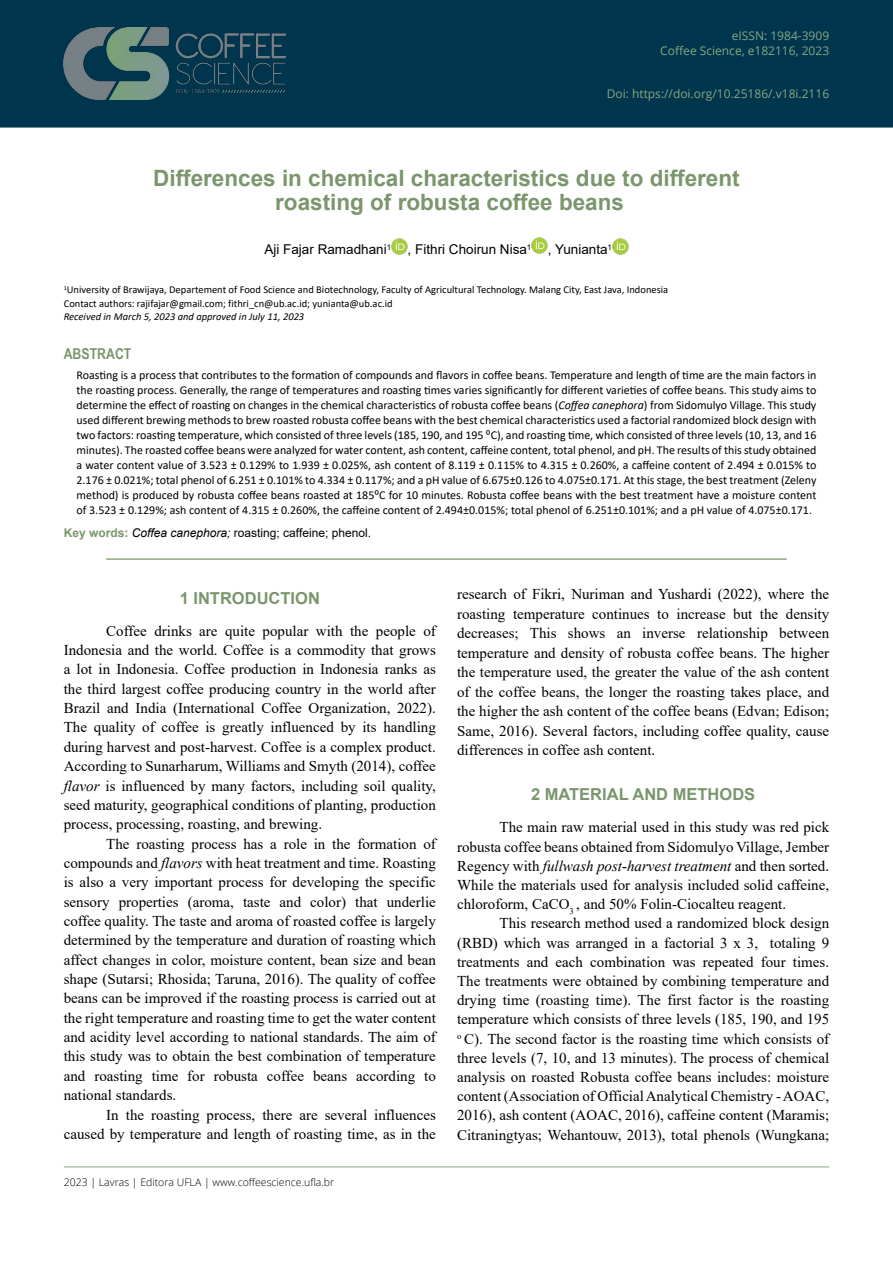
<style>
.page{position:relative;width:893px;height:1263px;background:#fff}
.page>*{position:absolute;margin:0;border:0;box-sizing:border-box;transform-origin:0 0}
.t1{font:700 22.5px/24px "Arial";color:#7b966c;text-align:center}
.t2{font:700 16.5px "Arial";color:#7b966c}
.t3{font:15px/19.4px "Times New Roman";color:#000;text-align:justify}
.t4{font:700 15px "Arial Narrow";color:#7b966c}
.t5{font:13.5px "Arial";color:#000}
.t6{font:12px/15px "Calibri";color:#000;text-align:justify}
.t7{font:12px "Arial";color:#000}
.t8{font:12px/15px "Open Sans";color:#84a886;text-align:right}
.t9{font:12px "Open Sans";color:#88a77f}
.t10{font:10.5px/13.5px "Calibri";color:#000}
.t11{font:300 10.5px "Open Sans";color:#000}
.t12{font:italic 10.5px "Calibri";color:#000}
.s1{font-style:italic}
.s2{font-weight:700;color:#7b966c}
</style>
<div class="page">
<div style="left:0;top:0;width:893px;height:128px;background:#00354e"></div>
<img style="left:64px;top:28px;width:222px;height:72px">
<hr style="left:64px;top:1166px;width:765px;height:1px;background:#84a886">
<hr style="left:106px;top:558px;width:681px;height:2px;background:#88a77f">
<img style="left:391px;top:239px;width:17px;height:16px">
<img style="left:531px;top:238px;width:17px;height:15px">
<img style="left:612px;top:239px;width:16px;height:16px">
<p class="t8" style="left:660px;top:28px;width:170px">eISSN: 1984-3909<br>Coffee Science, e182116, 2023</p>
<p class="t9" style="left:607px;top:86px;width:224px">Doi: https://doi.org/10.25186/.v18i.2116</p>
<h1 class="t1" style="left:153px;top:167px;width:588px">Differences in chemical characteristics due to different roasting of robusta coffee beans</h1>
<p class="t5" style="left:264px;top:240px;width:349px">Aji Fajar Ramadhani<sup>1</sup> , Fithri Choirun Nisa<sup>1</sup> , Yunianta<sup>1</sup></p>
<p class="t10" style="left:64px;top:282px;width:606px"><sup>1</sup>University of Brawijaya, Departement of Food Science and Biotechnology, Faculty of Agricultural Technology. Malang City, East Java, Indonesia<br>Contact authors: rajifajar@gmail.com; fithri_cn@ub.ac.id; yunianta@ub.ac.id</p>
<p class="t12" style="left:64px;top:309px;width:242px">Received in March 5, 2023 and approved in July 11, 2023</p>
<p class="t4" style="left:64px;top:343px;width:69px">ABSTRACT</p>
<p class="t6" style="left:77px;top:367px;width:741px">Roasting is a process that contributes to the formation of compounds and flavors in coffee beans. Temperature and length of time are the main factors in the roasting process. Generally, the range of temperatures and roasting times varies significantly for different varieties of coffee beans. This study aims to determine the effect of roasting on changes in the chemical characteristics of robusta coffee beans (<span class="s1">Coffea canephora</span>) from Sidomulyo Village. This study used different brewing methods to brew roasted robusta coffee beans with the best chemical characteristics used a factorial randomized block design with two factors: roasting temperature, which consisted of three levels (185, 190, and 195 ⁰C), and roasting time, which consisted of three levels (10, 13, and 16 minutes). The roasted coffee beans were analyzed for water content, ash content, caffeine content, total phenol, and pH. The results of this study obtained a water content value of 3.523 ± 0.129% to 1.939 ± 0.025%, ash content of 8.119 ± 0.115% to 4.315 ± 0.260%, a caffeine content of 2.494 ± 0.015% to 2.176 ± 0.021%; total phenol of 6.251 ± 0.101% to 4.334 ± 0.117%; and a pH value of 6.675±0.126 to 4.075±0.171. At this stage, the best treatment (Zeleny method) is produced by robusta coffee beans roasted at 185⁰C for 10 minutes. Robusta coffee beans with the best treatment have a moisture content of 3.523 ± 0.129%; ash content of 4.315 ± 0.260%, the caffeine content of 2.494±0.015%; total phenol of 6.251±0.101%; and a pH value of 4.075±0.171.</p>
<p class="t7" style="left:64px;top:525px;width:309px"><span class="s2">Key words:</span> <span class="s1">Coffea canephora;</span> roasting; caffeine; phenol.</p>
<p class="t2" style="left:180px;top:586px;width:142px">1 INTRODUCTION</p>
<p class="t3" style="left:64px;top:620px;width:374px;text-indent:43px">Coffee drinks are quite popular with the people of Indonesia and the world. Coffee is a commodity that grows a lot in Indonesia. Coffee production in Indonesia ranks as the third largest coffee producing country in the world after Brazil and India (International Coffee Organization, 2022).<br>The quality of coffee is greatly influenced by its handling during harvest and post-harvest. Coffee is a complex product.<br>According to Sunarharum, Williams and Smyth (2014), coffee <span class="s1">flavor</span> is influenced by many factors, including soil quality, seed maturity, geographical conditions of planting, production process, processing, roasting, and brewing.</p>
<p class="t3" style="left:64px;top:833px;width:374px;text-indent:43px">The roasting process has a role in the formation of compounds and <span class="s1">flavors</span> with heat treatment and time. Roasting is also a very important process for developing the specific sensory properties (aroma, taste and color) that underlie coffee quality. The taste and aroma of roasted coffee is largely determined by the temperature and duration of roasting which affect changes in color, moisture content, bean size and bean shape (Sutarsi; Rhosida; Taruna, 2016). The quality of coffee beans can be improved if the roasting process is carried out at the right temperature and roasting time to get the water content and acidity level according to national standards. The aim of this study was to obtain the best combination of temperature and roasting time for robusta coffee beans according to national standards.</p>
<p class="t3" style="left:64px;top:1104px;width:374px;text-align:right">In the roasting process, there are several influences caused by temperature and length of roasting time, as in the</p>
<p class="t11" style="left:64px;top:1175px;width:272px">2023 | Lavras | Editora UFLA | www.coffeescience.ufla.br</p>
<p class="t3" style="left:457px;top:584px;width:374px">research of Fikri, Nuriman and Yushardi (2022), where the roasting temperature continues to increase but the density decreases; This shows an inverse relationship between temperature and density of robusta coffee beans. The higher the temperature used, the greater the value of the ash content of the coffee beans, the longer the roasting takes place, and the higher the ash content of the coffee beans (Edvan; Edison; Same, 2016). Several factors, including coffee quality, cause differences in coffee ash content.</p>
<p class="t2" style="left:531px;top:783px;width:226px">2 MATERIAL AND METHODS</p>
<p class="t3" style="left:457px;top:817px;width:374px;text-indent:43px">The main raw material used in this study was red pick robusta coffee beans obtained from Sidomulyo Village, Jember Regency with <span class="s1">fullwash post-harvest treatment</span> and then sorted.<br>While the materials used for analysis included solid caffeine, chloroform, CaCO<sub>3</sub> , and 50% Folin-Ciocalteu reagent.</p>
<p class="t3" style="left:457px;top:913px;width:374px;text-indent:43px">This research method used a randomized block design (RBD) which was arranged in a factorial 3 x 3, totaling 9 treatments and each combination was repeated four times.<br>The treatments were obtained by combining temperature and drying time (roasting time). The first factor is the roasting temperature which consists of three levels (185, 190, and 195 <sup>o</sup> C). The second factor is the roasting time which consists of three levels (7, 10, and 13 minutes). The process of chemical analysis on roasted Robusta coffee beans includes: moisture content (Association of Official Analytical Chemistry - AOAC, 2016), ash content (AOAC, 2016), caffeine content (Maramis; Citraningtyas; Wehantouw, 2013), total phenols (Wungkana;</p>
</div>
